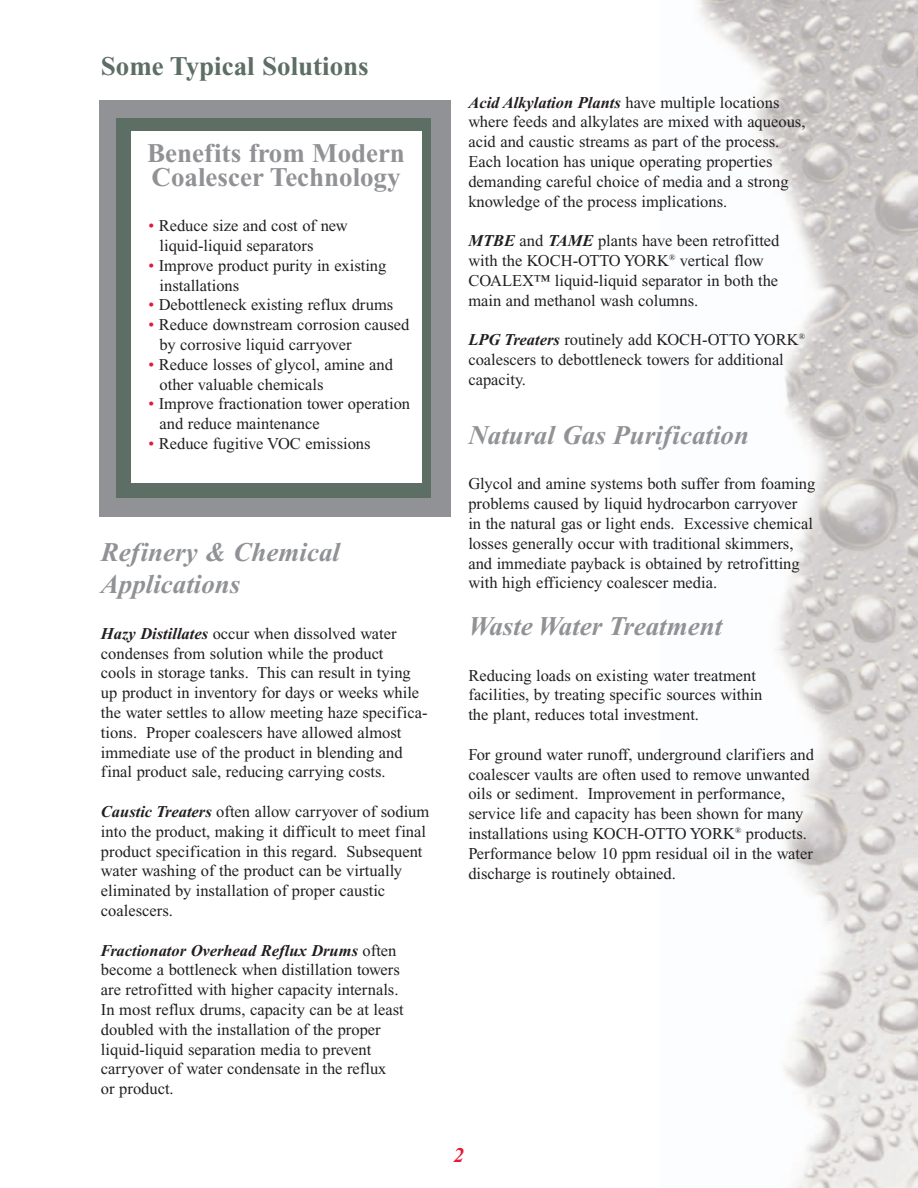
<style>
.page{position:relative;width:918px;height:1188px;background:#fff}
.page>*{position:absolute;margin:0;border:0;box-sizing:border-box;transform-origin:0 0}
.t1{font:italic 700 27px/32.4px "Times New Roman";color:#919295}
.t2{font:700 27px/24px "Times New Roman";color:#919295}
.t3{font:700 27px "Times New Roman";color:#5d6e65}
.t4{font:italic 700 21px "Times New Roman";color:#e51836}
.t5{font:16.5px/19.8px "Times New Roman";color:#231f20}
.s1{color:#e51836}
.s2{font-weight:700;font-style:italic}
</style>
<div class="page">
<img style="left:699px;top:0;width:219px;height:1188px">
<div style="left:99px;top:100px;width:352px;height:417px;background:#919295"></div>
<div style="left:117px;top:118px;width:314px;height:379px;background:#5d6e65"></div>
<div style="left:131px;top:132px;width:290px;height:351px;background:#fff"></div>
<h1 class="t3" style="left:101px;top:56px;width:269px">Some Typical Solutions</h1>
<h1 class="t2" style="left:147px;top:144px;width:259px">Benefits from Modern<br>Coalescer Technology</h1>
<p class="t5" style="left:160px;top:217px;width:190px;text-indent:-11px"><span class="s1">•</span> Reduce size and cost of new liquid-liquid separators</p>
<p class="t5" style="left:160px;top:257px;width:228px;text-indent:-11px"><span class="s1">•</span> Improve product purity in existing installations</p>
<p class="t5" style="left:148px;top:297px;width:246px"><span class="s1">•</span> Debottleneck existing reflux drums</p>
<p class="t5" style="left:160px;top:316px;width:251px;text-indent:-11px"><span class="s1">•</span> Reduce downstream corrosion caused by corrosive liquid carryover</p>
<p class="t5" style="left:160px;top:356px;width:235px;text-indent:-11px"><span class="s1">•</span> Reduce losses of glycol, amine and other valuable chemicals</p>
<p class="t5" style="left:160px;top:396px;width:252px;text-indent:-11px"><span class="s1">•</span> Improve fractionation tower operation and reduce maintenance</p>
<p class="t5" style="left:148px;top:435px;width:224px"><span class="s1">•</span> Reduce fugitive VOC emissions</p>
<h1 class="t1" style="left:101px;top:538px;width:241px">Refinery &amp; Chemical<br>Applications</h1>
<p class="t5" style="left:101px;top:625px;width:328px"><span class="s2">Hazy Distillates</span> occur when dissolved water condenses from solution while the product<br>cools in storage tanks. This can result in tying up product in inventory for days or weeks while the water settles to allow meeting haze specifica&shy;tions. Proper coalescers have allowed almost immediate use of the product in blending and final product sale, reducing carrying costs.</p>
<p class="t5" style="left:101px;top:803px;width:330px"><span class="s2">Caustic Treaters</span> often allow carryover of sodium into the product, making it difficult to meet final product specification in this regard. Subsequent water washing of the product can be virtually eliminated by installation of proper caustic coalescers.</p>
<p class="t5" style="left:101px;top:942px;width:304px"><span class="s2">Fractionator Overhead Reflux Drums</span> often become a bottleneck when distillation towers are retrofitted with higher capacity internals.<br>In most reflux drums, capacity can be at least doubled with the installation of the proper liquid-liquid separation media to prevent carryover of water condensate in the reflux or product.</p>
<p class="t5" style="left:468px;top:94px;width:339px"><span class="s2">Acid Alkylation Plants</span> have multiple locations where feeds and alkylates are mixed with aqueous, acid and caustic streams as part of the process.<br>Each location has unique operating properties demanding careful choice of media and a strong knowledge of the process implications.</p>
<p class="t5" style="left:468px;top:232px;width:313px"><span class="s2">MTBE</span> and <span class="s2">TAME</span> plants have been retrofitted with the KOCH-OTTO YORK<sup>®</sup> vertical flow COALEX™ liquid-liquid separator in both the main and methanol wash columns.</p>
<p class="t5" style="left:468px;top:331px;width:338px"><span class="s2">LPG Treaters</span> routinely add KOCH-OTTO YORK<sup>® </sup>coalescers to debottleneck towers for additional capacity.</p>
<h1 class="t1" style="left:468px;top:421px;width:282px">Natural Gas Purification</h1>
<p class="t5" style="left:468px;top:476px;width:349px">Glycol and amine systems both suffer from foaming problems caused by liquid hydrocarbon carryover<br>in the natural gas or light ends. Excessive chemical losses generally occur with traditional skimmers, and immediate payback is obtained by retrofitting with high efficiency coalescer media.</p>
<h1 class="t1" style="left:468px;top:612px;width:255px">Waste Water Treatment</h1>
<p class="t5" style="left:468px;top:667px;width:296px">Reducing loads on existing water treatment facilities, by treating specific sources within the plant, reduces total investment.</p>
<p class="t5" style="left:468px;top:746px;width:347px">For ground water runoff, underground clarifiers and coalescer vaults are often used to remove unwanted oils or sediment. Improvement in performance, service life and capacity has been shown for many installations using KOCH-OTTO YORK<sup>®</sup> products.<br>Performance below 10 ppm residual oil in the water discharge is routinely obtained.</p>
<p class="t4" style="left:453px;top:1147px;width:12px">2</p>
</div>
